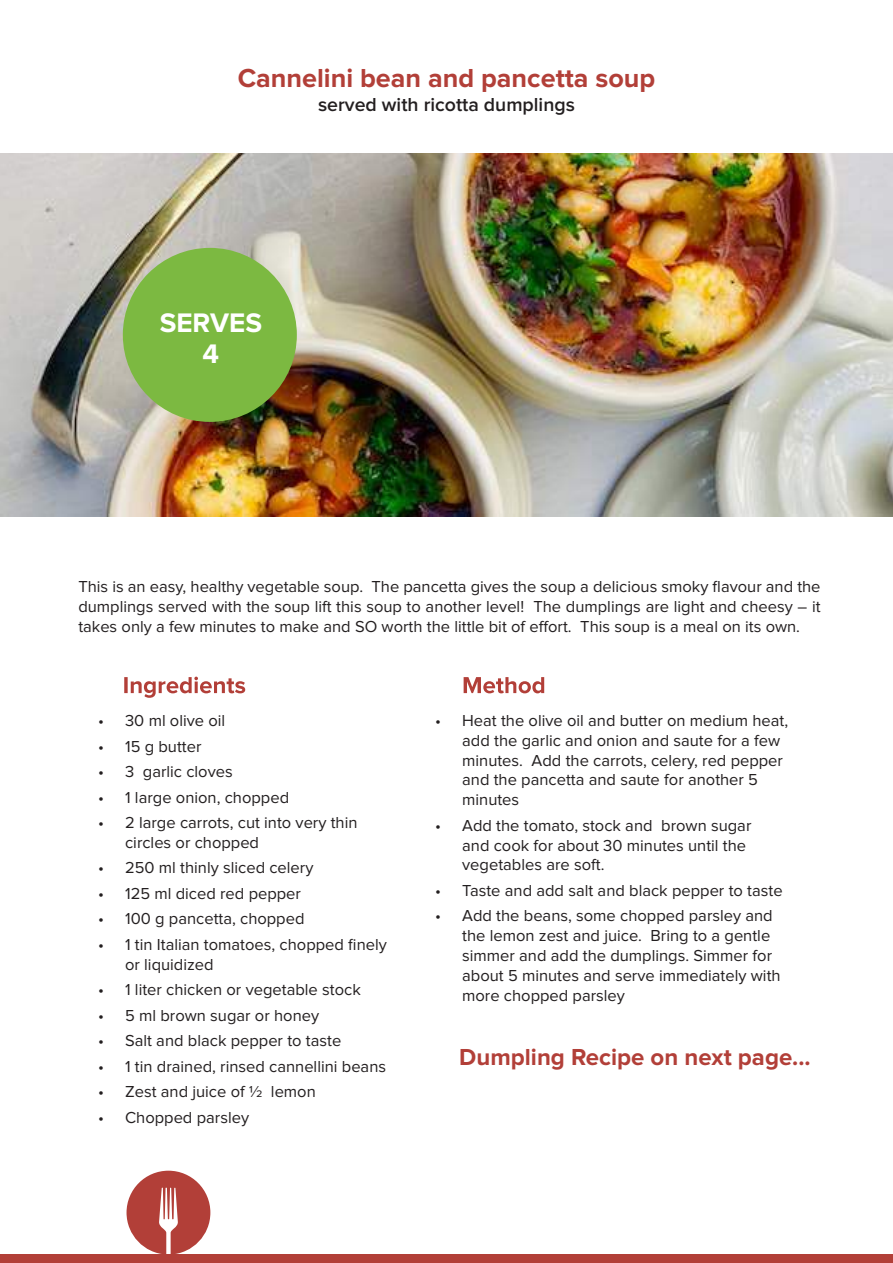
<style>
.page{position:relative;width:893px;height:1263px;background:#fff}
.page>*{position:absolute;margin:0;border:0;box-sizing:border-box;transform-origin:0 0}
.t1{font:700 27.75px/30.9px "Proxima Nova";color:#fff;text-align:center}
.t2{font:700 27px "Proxima Nova";color:#b23f38}
.t3{font:700 24px "Proxima Nova";color:#b23f38}
.t4{font:600 19.5px "Proxima Nova";color:#231f20}
.t5{font:16.5px/19.8px "Proxima Nova";color:#231f20}
</style>
<div class="page">
<img style="left:0;top:153px;width:893px;height:364px">
<svg style="left:124px;top:677px;width:121px;height:21px"></svg>
<svg style="left:464px;top:677px;width:80px;height:16px"></svg>
<div style="left:0;top:1254px;width:893px;height:9px;background:#b23f38"></div>
<div style="left:123px;top:248px;width:174px;height:174px;background:#7cb941;border-radius:50%"></div>
<svg style="left:127px;top:1171px;width:83px;height:83px"></svg>
<h2 class="t2" style="left:238px;top:66px;width:419px">Cannelini bean and pancetta soup</h2>
<p class="t4" style="left:318px;top:95px;width:258px">served with ricotta dumplings</p>
<h1 class="t1" style="left:160px;top:309px;width:104px">SERVES<br>4</h1>
<p class="t5" style="left:78px;top:577px;width:744px;text-align:justify">This is an easy, healthy vegetable soup. The pancetta gives the soup a delicious smoky flavour and the dumplings served with the soup lift this soup to another level! The dumplings are light and cheesy – it takes only a few minutes to make and SO worth the little bit of effort. This soup is a meal on its own.</p>
<p class="t5" style="left:98px;top:711px;width:129px">• 30 ml olive oil</p>
<p class="t5" style="left:98px;top:737px;width:105px">• 15 g butter</p>
<p class="t5" style="left:98px;top:762px;width:136px">• 3 garlic cloves</p>
<p class="t5" style="left:98px;top:788px;width:193px">• 1 large onion, chopped</p>
<p class="t5" style="left:125px;top:813px;width:234px;text-indent:-27px">• 2 large carrots, cut into very thin circles or chopped</p>
<p class="t5" style="left:98px;top:859px;width:217px">• 250 ml thinly sliced celery</p>
<p class="t5" style="left:98px;top:884px;width:204px">• 125 ml diced red pepper</p>
<p class="t5" style="left:98px;top:910px;width:208px">• 100 g pancetta, chopped</p>
<p class="t5" style="left:125px;top:935px;width:263px;text-indent:-27px">• 1 tin Italian tomatoes, chopped finely or liquidized</p>
<p class="t5" style="left:98px;top:980px;width:264px">• 1 liter chicken or vegetable stock</p>
<p class="t5" style="left:98px;top:1006px;width:223px">• 5 ml brown sugar or honey</p>
<p class="t5" style="left:98px;top:1031px;width:245px">• Salt and black pepper to taste</p>
<p class="t5" style="left:98px;top:1057px;width:290px">• 1 tin drained, rinsed cannellini beans</p>
<p class="t5" style="left:98px;top:1082px;width:219px">• Zest and juice of ½ lemon</p>
<p class="t5" style="left:98px;top:1108px;width:152px">• Chopped parsley</p>
<p class="t5" style="left:462px;top:711px;width:328px;text-indent:-27px">• Heat the olive oil and butter on medium heat, add the garlic and onion and saute for a few minutes. Add the carrots, celery, red pepper and the pancetta and saute for another 5 minutes</p>
<p class="t5" style="left:462px;top:816px;width:291px;text-indent:-27px">• Add the tomato, stock and brown sugar and cook for about 30 minutes until the vegetables are soft.</p>
<p class="t5" style="left:435px;top:881px;width:349px">• Taste and add salt and black pepper to taste</p>
<p class="t5" style="left:462px;top:907px;width:320px;text-indent:-27px">• Add the beans, some chopped parsley and the lemon zest and juice. Bring to a gentle simmer and add the dumplings. Simmer for about 5 minutes and serve immediately with more chopped parsley</p>
<h3 class="t3" style="left:459px;top:1046px;width:353px">Dumpling Recipe on next page...</h3>
</div>
